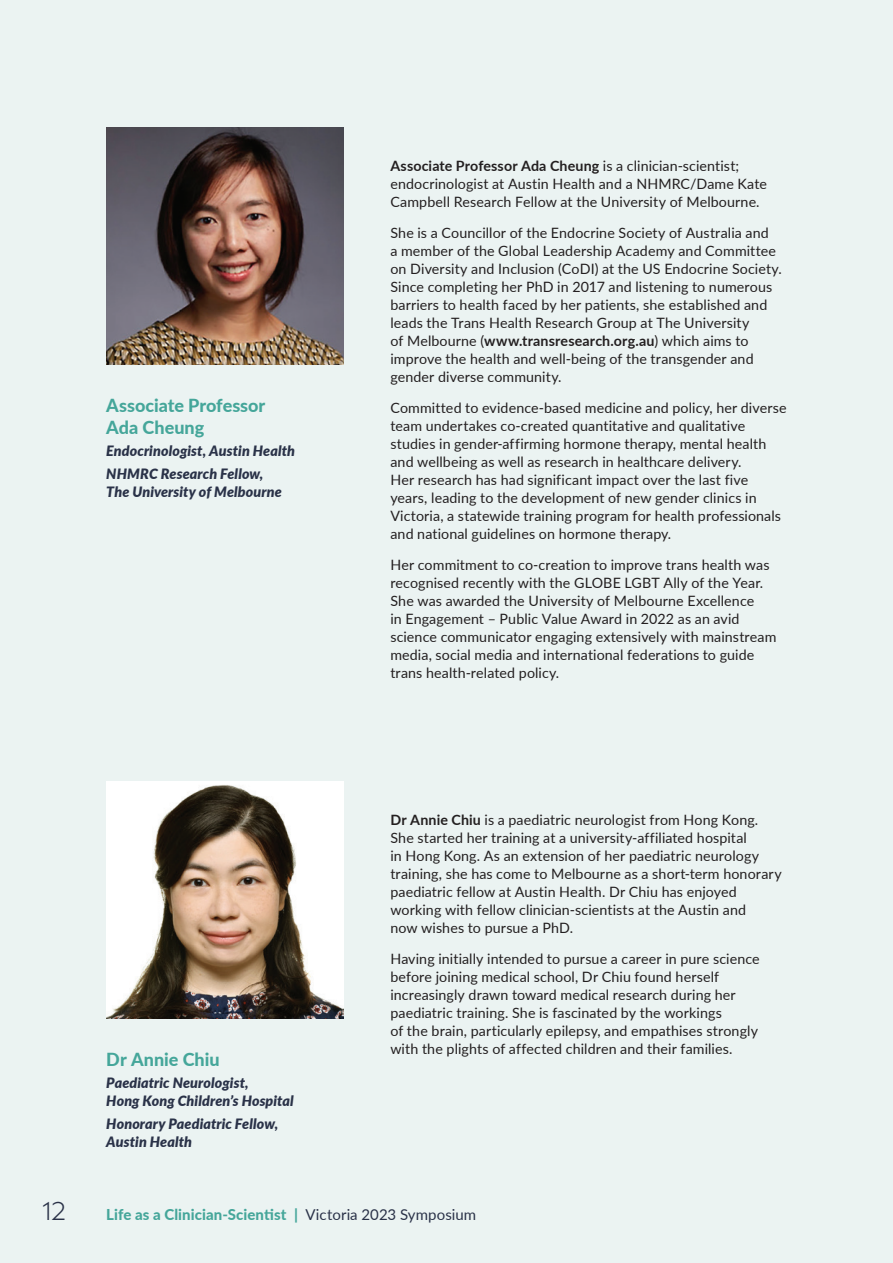
<style>
.page{position:relative;width:893px;height:1263px;background:#ebf3f2}
.page>*{position:absolute;margin:0;border:0;box-sizing:border-box;transform-origin:0 0}
.t1{font:300 24px "Ofelia Text";color:#2a3248}
.t2{font:900 18px/21.6px "Lato";letter-spacing:-.005em;color:#45a69a}
.t3{font:900 15px "Lato";letter-spacing:.005em;color:#45a69a}
.t4{font:14.25px/18px "Lato";letter-spacing:.01em;color:#231f20}
.t5{font:italic 900 14.25px/18px "Lato";letter-spacing:.005em;color:#2a3248}
.s1{font-weight:700}
.s2{font-weight:400;color:#2a3248}
</style>
<div class="page">
<img style="left:106px;top:781px;width:238px;height:237px">
<img style="left:106px;top:128px;width:238px;height:237px">
<p class="t2" style="left:106px;top:394px;width:161px">Associate Professor<br>Ada Cheung</p>
<p class="t5" style="left:106px;top:439px;width:190px;line-height:22.2px">Endocrinologist, Austin Health<br>NHMRC Research Fellow,</p>
<p class="t5" style="left:106px;top:482px;width:177px">The University of Melbourne</p>
<p class="t2" style="left:106px;top:1048px;width:115px">Dr Annie Chiu</p>
<p class="t5" style="left:106px;top:1073px;width:189px">Paediatric Neurologist,<br>Hong Kong Children’s Hospital</p>
<p class="t5" style="left:106px;top:1114px;width:173px">Honorary Paediatric Fellow,<br>Austin Health</p>
<p class="t4" style="left:390px;top:157px;width:378px"><span class="s1">Associate Professor Ada Cheung</span> is a clinician-scientist; endocrinologist at Austin Health and a NHMRC/Dame Kate<br>Campbell Research Fellow at the University of Melbourne.</p>
<p class="t4" style="left:390px;top:223px;width:393px">She is a Councillor of the Endocrine Society of Australia and<br>a member of the Global Leadership Academy and Committee on Diversity and Inclusion (CoDI) at the US Endocrine Society.<br>Since completing her PhD in 2017 and listening to numerous barriers to health faced by her patients, she established and leads the Trans Health Research Group at The University<br>of Melbourne (<span class="s1">www.transresearch.org.au</span>) which aims to improve the health and well-being of the transgender and gender diverse community.</p>
<p class="t4" style="left:390px;top:398px;width:398px">Committed to evidence-based medicine and policy, her diverse team undertakes co-created quantitative and qualitative studies in gender-affirming hormone therapy, mental health and wellbeing as well as research in healthcare delivery.<br>Her research has had significant impact over the last five years, leading to the development of new gender clinics in Victoria, a statewide training program for health professionals and national guidelines on hormone therapy.</p>
<p class="t4" style="left:390px;top:555px;width:388px">Her commitment to co-creation to improve trans health was recognised recently with the GLOBE LGBT Ally of the Year.<br>She was awarded the University of Melbourne Excellence<br>in Engagement – Public Value Award in 2022 as an avid science communicator engaging extensively with mainstream media, social media and international federations to guide trans health-related policy.</p>
<p class="t4" style="left:390px;top:810px;width:393px"><span class="s1">Dr Annie Chiu</span> is a paediatric neurologist from Hong Kong.<br>She started her training at a university-affiliated hospital<br>in Hong Kong. As an extension of her paediatric neurology training, she has come to Melbourne as a short-term honorary paediatric fellow at Austin Health. Dr Chiu has enjoyed working with fellow clinician-scientists at the Austin and<br>now wishes to pursue a PhD.</p>
<p class="t4" style="left:390px;top:949px;width:371px">Having initially intended to pursue a career in pure science before joining medical school, Dr Chiu found herself increasingly drawn toward medical research during her paediatric training. She is fascinated by the workings<br>of the brain, particularly epilepsy, and empathises strongly with the plights of affected children and their families.</p>
<h1 class="t1" style="left:43px;top:1193px;width:25px">12</h1>
<p class="t3" style="left:106px;top:1204px;width:371px">Life as a Clinician-Scientist | <span class="s2">Victoria 2023 Symposium</span></p>
</div>
